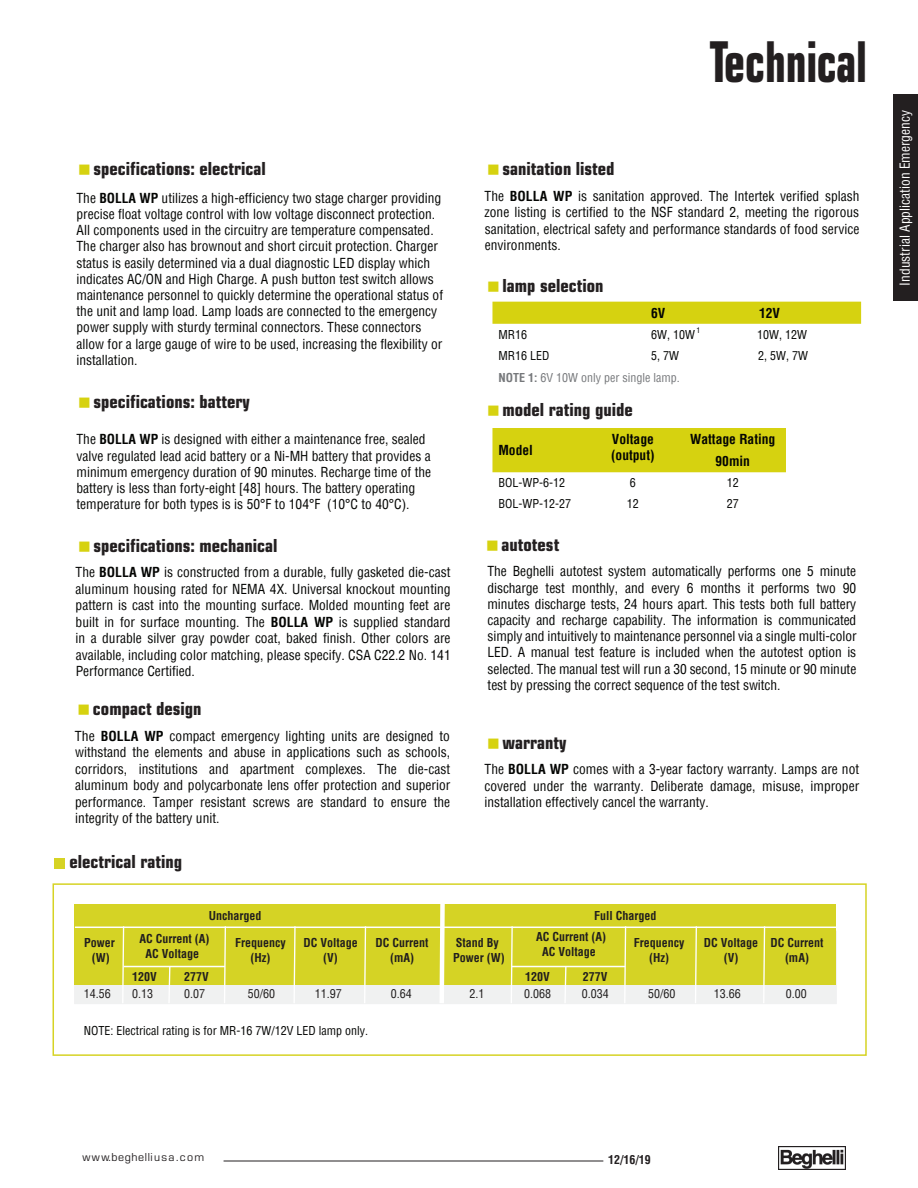
<style>
.page{position:relative;width:918px;height:1188px;background:#fff}
.page>*{position:absolute;margin:0;border:0;box-sizing:border-box;transform-origin:0 0}
.t1{font:700 condensed 56.25px "Eurostile";letter-spacing:-.005em;color:#231f20;scale:.8 1}
.t2{font:700 condensed 18px "Eurostile";color:#231f20}
.t3{font:condensed 13.5px/16.2px "Helvetica";color:#040503;text-align:justify}
.t4{font:700 condensed 13.5px/16.2px "Helvetica";color:#040503}
.t5{font:condensed 13.5px "Helvetica";color:#fff}
.t6{font:700 condensed 12px/14.4px "Helvetica";color:#211e1e;text-align:center}
.t7{font:condensed 12px "Helvetica";color:#040503}
.t8{font:condensed 12px "Helvetica";color:#211e1e}
.t9{font:condensed 12px/22.2px "Helvetica";color:#76787b}
.t10{font:12px "Eurostile";letter-spacing:.075em;color:#231f20}
.t11{font:700 condensed 12px "Helvetica";color:#231f20}
.t12{font:condensed 7.65px "Helvetica";color:#040503}
.s1{font-weight:700}
.s2{color:#040503}
</style>
<div class="page">
<hr style="left:224px;top:1161px;width:379px;height:1px;background:#231f20">
<img style="left:779px;top:1147px;width:66px;height:22px">
<div style="left:492px;top:428px;width:294px;height:44px;background:#d6d210"></div>
<div style="left:492px;top:302px;width:369px;height:22px;background:#d6d210"></div>
<div style="left:893px;top:94px;width:25px;height:206px;background:#231f20"></div>
<div style="left:55px;top:859px;width:10px;height:10px;background:#d6d324"></div>
<div style="left:75px;top:905px;width:761px;height:80px;background:#d5d325"></div>
<div style="left:75px;top:985px;width:761px;height:18px;background:#f0f1f1"></div>
<svg style="left:121px;top:926px;width:4px;height:78px"></svg>
<svg style="left:223px;top:926px;width:4px;height:78px"></svg>
<svg style="left:168px;top:965px;width:3px;height:39px"></svg>
<svg style="left:564px;top:965px;width:3px;height:39px"></svg>
<svg style="left:293px;top:926px;width:3px;height:78px"></svg>
<svg style="left:623px;top:926px;width:4px;height:78px"></svg>
<svg style="left:694px;top:926px;width:4px;height:78px"></svg>
<svg style="left:762px;top:926px;width:4px;height:78px"></svg>
<svg style="left:363px;top:926px;width:4px;height:78px"></svg>
<svg style="left:510px;top:926px;width:3px;height:78px"></svg>
<svg style="left:437px;top:904px;width:10px;height:100px"></svg>
<hr style="left:75px;top:927px;width:761px;height:1px;background:#fff">
<hr style="left:124px;top:966px;width:101px;height:1px;background:#fff">
<hr style="left:512px;top:966px;width:113px;height:1px;background:#fff">
<div style="left:53px;top:883px;width:814px;height:173px;border:2px solid #d6d324"></div>
<h2 class="t2" style="left:94px;top:158px;width:174px">specifications: electrical</h2>
<p class="t3" style="left:76px;top:190px;width:368px;text-align:left">The <span class="s1">BOLLA WP</span> utilizes a high-efficiency two stage charger providing precise float voltage control with low voltage disconnect protection.<br>All components used in the circuitry are temperature compensated.<br>The charger also has brownout and short circuit protection. Charger status is easily determined via a dual diagnostic LED display which indicates AC/ON and High Charge. A push button test switch allows maintenance personnel to quickly determine the operational status of the unit and lamp load. Lamp loads are connected to the emergency power supply with sturdy terminal connectors. These connectors allow for a large gauge of wire to be used, increasing the flexibility or installation.</p>
<h2 class="t2" style="left:94px;top:390px;width:158px">specifications: battery</h2>
<p class="t3" style="left:76px;top:431px;width:356px;text-align:left">The <span class="s1">BOLLA WP</span> is designed with either a maintenance free, sealed valve regulated lead acid battery or a Ni-MH battery that provides a minimum emergency duration of 90 minutes. Recharge time of the battery is less than forty-eight [48] hours. The battery operating temperature for both types is is 50°F to 104°F (10°C to 40°C).</p>
<h2 class="t2" style="left:94px;top:534px;width:185px">specifications: mechanical</h2>
<p class="t3" style="left:76px;top:564px;width:377px">The <span class="s1">BOLLA WP</span> is constructed from a durable, fully gasketed die-cast aluminum housing rated for NEMA 4X. Universal knockout mounting pattern is cast into the mounting surface. Molded mounting feet are built in for surface mounting. The <span class="s1">BOLLA WP</span> is supplied standard in a durable silver gray powder coat, baked finish. Other colors are available, including color matching, please specify. CSA C22.2 No. 141<br>Performance Certified.</p>
<h2 class="t2" style="left:93px;top:698px;width:110px">compact design</h2>
<p class="t3" style="left:75px;top:727px;width:377px">The <span class="s1">BOLLA WP</span> compact emergency lighting units are designed to withstand the elements and abuse in applications such as schools, corridors, institutions and apartment complexes. The die-cast aluminum body and polycarbonate lens offer protection and superior performance. Tamper resistant screws are standard to ensure the integrity of the battery unit.</p>
<h2 class="t2" style="left:70px;top:851px;width:114px">electrical rating</h2>
<h1 class="t1" style="left:710px;top:27px;width:198px">Technical</h1>
<h2 class="t2" style="left:503px;top:158px;width:114px">sanitation listed</h2>
<p class="t3" style="left:485px;top:187px;width:377px">The <span class="s1">BOLLA WP</span> is sanitation approved. The Intertek verified splash zone listing is certified to the NSF standard 2, meeting the rigorous sanitation, electrical safety and performance standards of food service environments.</p>
<h2 class="t2" style="left:503px;top:275px;width:103px">lamp selection</h2>
<p class="t4" style="left:651px;top:304px;width:16px">6V</p>
<p class="t4" style="left:759px;top:304px;width:23px">12V</p>
<p class="t7" style="left:498px;top:327px;width:30px">MR16</p>
<p class="t7" style="left:651px;top:327px;width:45px">6W, 10W</p>
<p class="t12" style="left:697px;top:325px;width:5px">1</p>
<p class="t7" style="left:757px;top:327px;width:51px">10W, 12W</p>
<p class="t9" style="left:498px;top:344px;width:183px"><span class="s2">MR16 LED<br></span><span class="s1">NOTE 1:</span> 6V 10W only per single lamp.</p>
<p class="t7" style="left:651px;top:348px;width:29px">5, 7W</p>
<p class="t7" style="left:758px;top:348px;width:51px">2, 5W, 7W</p>
<h2 class="t2" style="left:503px;top:399px;width:132px">model rating guide</h2>
<p class="t4" style="left:498px;top:442px;width:36px">Model</p>
<p class="t4" style="left:611px;top:431px;width:45px">Voltage (output)</p>
<p class="t4" style="left:690px;top:428px;width:87px;line-height:22.2px;text-align:center">Wattage Rating<br>90min</p>
<p class="t7" style="left:498px;top:475px;width:68px">BOL-WP-6-12</p>
<p class="t7" style="left:630px;top:475px;width:7px">6</p>
<p class="t7" style="left:727px;top:475px;width:13px">12</p>
<p class="t7" style="left:498px;top:496px;width:74px">BOL-WP-12-27</p>
<p class="t7" style="left:627px;top:496px;width:13px">12</p>
<p class="t7" style="left:727px;top:496px;width:13px">27</p>
<h2 class="t2" style="left:502px;top:534px;width:59px">autotest</h2>
<p class="t3" style="left:487px;top:563px;width:371px">The Beghelli autotest system automatically performs one 5 minute discharge test monthly, and every 6 months it performs two 90 minutes discharge tests, 24 hours apart. This tests both full battery capacity and recharge capability. The information is communicated simply and intuitively to maintenance personnel via a single multi-color LED. A manual test feature is included when the autotest option is selected. The manual test will run a 30 second, 15 minute or 90 minute test by pressing the correct sequence of the test switch.</p>
<h2 class="t2" style="left:503px;top:731px;width:66px">warranty</h2>
<p class="t3" style="left:484px;top:761px;width:376px">The <span class="s1">BOLLA WP</span> comes with a 3-year factory warranty. Lamps are not covered under the warranty. Deliberate damage, misuse, improper installation effectively cancel the warranty.</p>
<p class="t6" style="left:84px;top:935px;width:32px">Power (W)</p>
<p class="t6" style="left:209px;top:908px;width:54px">Uncharged</p>
<p class="t6" style="left:594px;top:908px;width:64px">Full Charged</p>
<p class="t6" style="left:453px;top:935px;width:53px;text-align:left">Stand By<br>Power (W)</p>
<p class="t6" style="left:536px;top:928px;width:72px;line-height:15.8px">AC Current (A)<br>AC Voltage</p>
<p class="t6" style="left:140px;top:931px;width:72px">AC Current (A)</p>
<p class="t6" style="left:132px;top:969px;width:26px">120V</p>
<p class="t6" style="left:184px;top:969px;width:26px">277V</p>
<p class="t6" style="left:525px;top:969px;width:26px">120V</p>
<p class="t6" style="left:583px;top:969px;width:26px">277V</p>
<p class="t6" style="left:235px;top:935px;width:52px">Frequency (Hz)</p>
<p class="t6" style="left:303px;top:935px;width:56px">DC Voltage (V)</p>
<p class="t6" style="left:376px;top:935px;width:55px">DC Current (mA)</p>
<p class="t6" style="left:634px;top:935px;width:52px">Frequency (Hz)</p>
<p class="t6" style="left:704px;top:935px;width:56px">DC Voltage (V)</p>
<p class="t6" style="left:771px;top:935px;width:55px">DC Current (mA)</p>
<p class="t6" style="left:146px;top:947px;width:55px">AC Voltage</p>
<p class="t8" style="left:84px;top:986px;width:28px">14.56</p>
<p class="t7" style="left:84px;top:1023px;width:286px">NOTE: Electrical rating is for MR-16 7W/12V LED lamp only.</p>
<p class="t8" style="left:132px;top:986px;width:22px">0.13</p>
<p class="t8" style="left:184px;top:986px;width:22px">0.07</p>
<p class="t8" style="left:248px;top:986px;width:29px">50/60</p>
<p class="t8" style="left:315px;top:986px;width:28px">11.97</p>
<p class="t8" style="left:391px;top:986px;width:22px">0.64</p>
<p class="t8" style="left:470px;top:986px;width:16px">2.1</p>
<p class="t8" style="left:524px;top:986px;width:28px">0.068</p>
<p class="t8" style="left:582px;top:986px;width:28px">0.034</p>
<p class="t8" style="left:648px;top:986px;width:29px">50/60</p>
<p class="t8" style="left:714px;top:986px;width:28px">13.66</p>
<p class="t8" style="left:786px;top:986px;width:22px">0.00</p>
<p class="t5" style="left:896px;top:286px;width:177px;rotate:-90deg">Industrial Application Emergency</p>
<p class="t10" style="left:83px;top:1149px;width:123px">www.beghelliusa.com</p>
<p class="t11" style="left:608px;top:1152px;width:44px">12/16/19</p>
</div>
